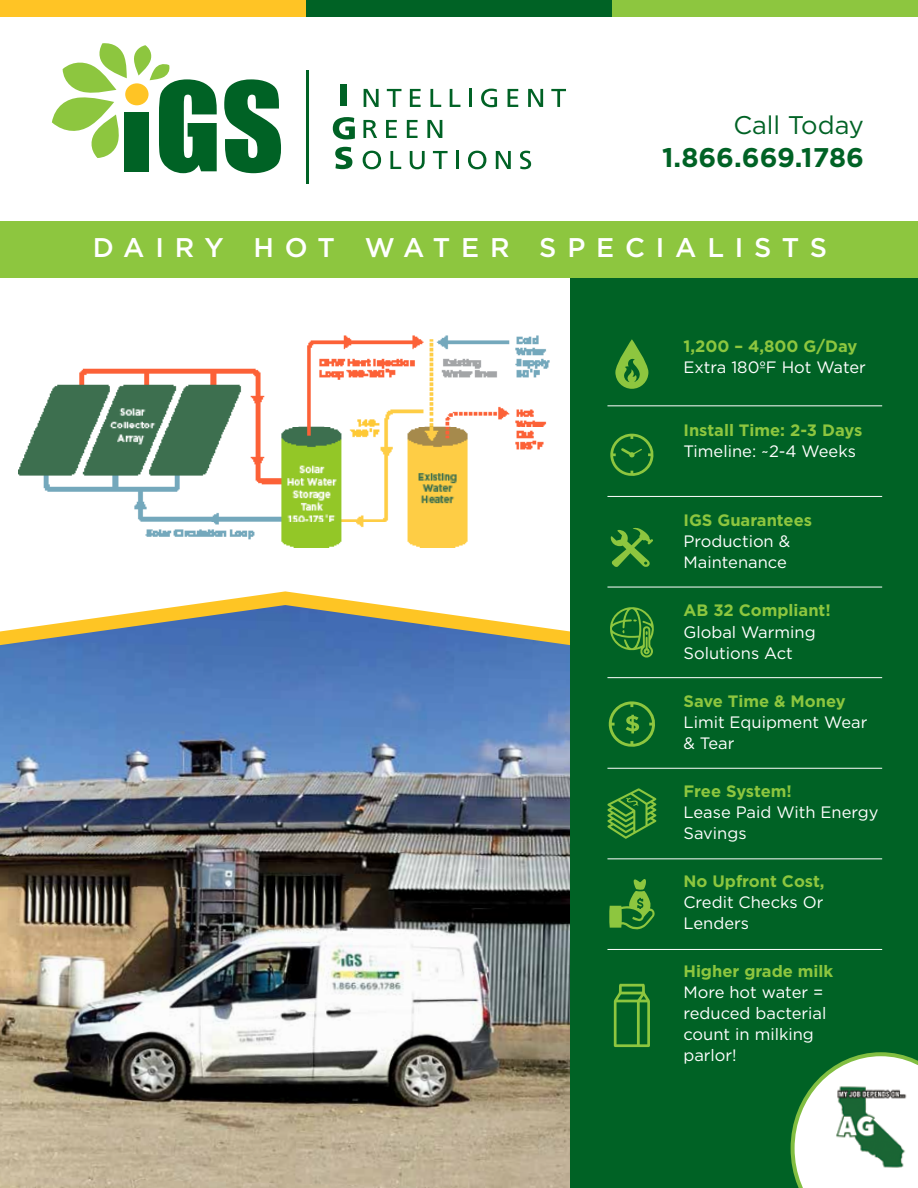
<style>
.page{position:relative;width:918px;height:1188px;background:#fff}
.page>*{position:absolute;margin:0;border:0;box-sizing:border-box;transform-origin:0 0}
.t1{font:500 27px "Gotham";letter-spacing:.4em;color:#fff}
.t2{font:700 27px "Gotham";color:#006225}
.t3{font:25.5px "Gotham";color:#006225}
.t4{font:16.5px/21px "Gotham";color:#fff}
.t5{font:700 16.5px "Gotham";color:#8dc63f}
</style>
<div class="page">
<img style="left:0;top:605px;width:570px;height:583px">
<div style="left:570px;top:226px;width:348px;height:962px;background:#006225"></div>
<div style="left:0;top:221px;width:918px;height:57px;background:#8dc63f"></div>
<hr style="left:306px;top:70px;width:2px;height:114px;background:#006225">
<svg style="left:364px;top:89px;width:15px;height:18px"></svg>
<svg style="left:387px;top:89px;width:14px;height:18px"></svg>
<svg style="left:410px;top:89px;width:11px;height:18px"></svg>
<svg style="left:430px;top:89px;width:11px;height:18px"></svg>
<svg style="left:450px;top:89px;width:10px;height:18px"></svg>
<hr style="left:469px;top:89px;width:3px;height:18px;background:#006225">
<svg style="left:481px;top:89px;width:16px;height:18px"></svg>
<svg style="left:508px;top:89px;width:10px;height:18px"></svg>
<svg style="left:528px;top:89px;width:15px;height:18px"></svg>
<svg style="left:551px;top:89px;width:15px;height:18px"></svg>
<svg style="left:363px;top:120px;width:14px;height:18px"></svg>
<svg style="left:386px;top:120px;width:11px;height:18px"></svg>
<svg style="left:407px;top:120px;width:11px;height:18px"></svg>
<svg style="left:427px;top:120px;width:15px;height:18px"></svg>
<svg style="left:363px;top:151px;width:18px;height:18px"></svg>
<svg style="left:390px;top:151px;width:11px;height:18px"></svg>
<svg style="left:410px;top:151px;width:15px;height:18px"></svg>
<svg style="left:433px;top:151px;width:15px;height:18px"></svg>
<hr style="left:456px;top:151px;width:3px;height:18px;background:#006225">
<svg style="left:468px;top:151px;width:18px;height:18px"></svg>
<svg style="left:496px;top:151px;width:15px;height:18px"></svg>
<svg style="left:520px;top:151px;width:11px;height:18px"></svg>
<div style="left:124px;top:112px;width:25px;height:59px;background:#006225"></div>
<svg style="left:224px;top:79px;width:57px;height:94px"></svg>
<div style="left:125px;top:83px;width:24px;height:22px;background:#ffc425;border-radius:50%"></div>
<svg style="left:52px;top:43px;width:75px;height:115px"></svg>
<svg style="left:134px;top:45px;width:83px;height:128px"></svg>
<div style="left:341px;top:85px;width:6px;height:21px;background:#006225"></div>
<svg style="left:333px;top:117px;width:22px;height:22px"></svg>
<svg style="left:335px;top:147px;width:17px;height:22px"></svg>
<div style="left:0;top:0;width:306px;height:17px;background:#ffc425"></div>
<div style="left:306px;top:0;width:306px;height:17px;background:#006225"></div>
<div style="left:612px;top:0;width:306px;height:17px;background:#8dc63f"></div>
<hr style="left:607px;top:405px;width:275px;height:1px;background:#fff">
<hr style="left:607px;top:496px;width:275px;height:1px;background:#fff">
<hr style="left:607px;top:587px;width:275px;height:1px;background:#fff">
<hr style="left:607px;top:677px;width:275px;height:1px;background:#fff">
<hr style="left:607px;top:768px;width:275px;height:1px;background:#fff">
<hr style="left:607px;top:949px;width:275px;height:1px;background:#fff">
<hr style="left:607px;top:858px;width:275px;height:1px;background:#fff">
<svg style="left:610px;top:434px;width:44px;height:42px"></svg>
<svg style="left:611px;top:528px;width:42px;height:39px"></svg>
<img style="left:19px;top:335px;width:531px;height:213px">
<svg style="left:791px;top:1052px;width:127px;height:136px;background:#bcd3c0"></svg>
<svg style="left:609px;top:701px;width:46px;height:46px"></svg>
<svg style="left:607px;top:788px;width:49px;height:51px"></svg>
<svg style="left:609px;top:879px;width:46px;height:51px"></svg>
<svg style="left:615px;top:339px;width:33px;height:50px"></svg>
<svg style="left:624px;top:359px;width:16px;height:23px"></svg>
<svg style="left:610px;top:607px;width:44px;height:51px"></svg>
<svg style="left:614px;top:984px;width:36px;height:63px"></svg>
<h2 class="t3" style="left:733px;top:108px;width:132px">Call Today</h2>
<h1 class="t2" style="left:662px;top:139px;width:203px">1.866.669.1786</h1>
<h1 class="t1" style="left:93px;top:230px;width:736px">DAIRY HOT WATER SPECIALISTS</h1>
<p class="t5" style="left:683px;top:336px;width:176px">1,200 – 4,800 G/Day</p>
<p class="t4" style="left:683px;top:357px;width:184px">Extra 180ºF Hot Water</p>
<p class="t5" style="left:683px;top:420px;width:180px">Install Time: 2-3 Days</p>
<p class="t4" style="left:683px;top:441px;width:174px">Timeline: ~2-4 Weeks</p>
<p class="t5" style="left:683px;top:510px;width:130px">IGS Guarantees</p>
<p class="t4" style="left:683px;top:531px;width:108px">Production &amp;<br>Maintenance</p>
<p class="t5" style="left:683px;top:600px;width:149px">AB 32 Compliant!</p>
<p class="t4" style="left:683px;top:621px;width:134px">Global Warming<br>Solutions Act</p>
<p class="t5" style="left:683px;top:690px;width:164px">Save Time &amp; Money</p>
<p class="t4" style="left:683px;top:711px;width:185px">Limit Equipment Wear &amp; Tear</p>
<p class="t5" style="left:683px;top:780px;width:110px">Free System!</p>
<p class="t4" style="left:683px;top:801px;width:197px">Lease Paid With Energy<br>Savings</p>
<p class="t5" style="left:683px;top:870px;width:143px">No Upfront Cost,</p>
<p class="t4" style="left:683px;top:891px;width:141px">Credit Checks Or<br>Lenders</p>
<p class="t5" style="left:683px;top:960px;width:151px">Higher grade milk</p>
<p class="t4" style="left:683px;top:981px;width:145px">More hot water = reduced bacterial count in milking parlor!</p>
</div>
